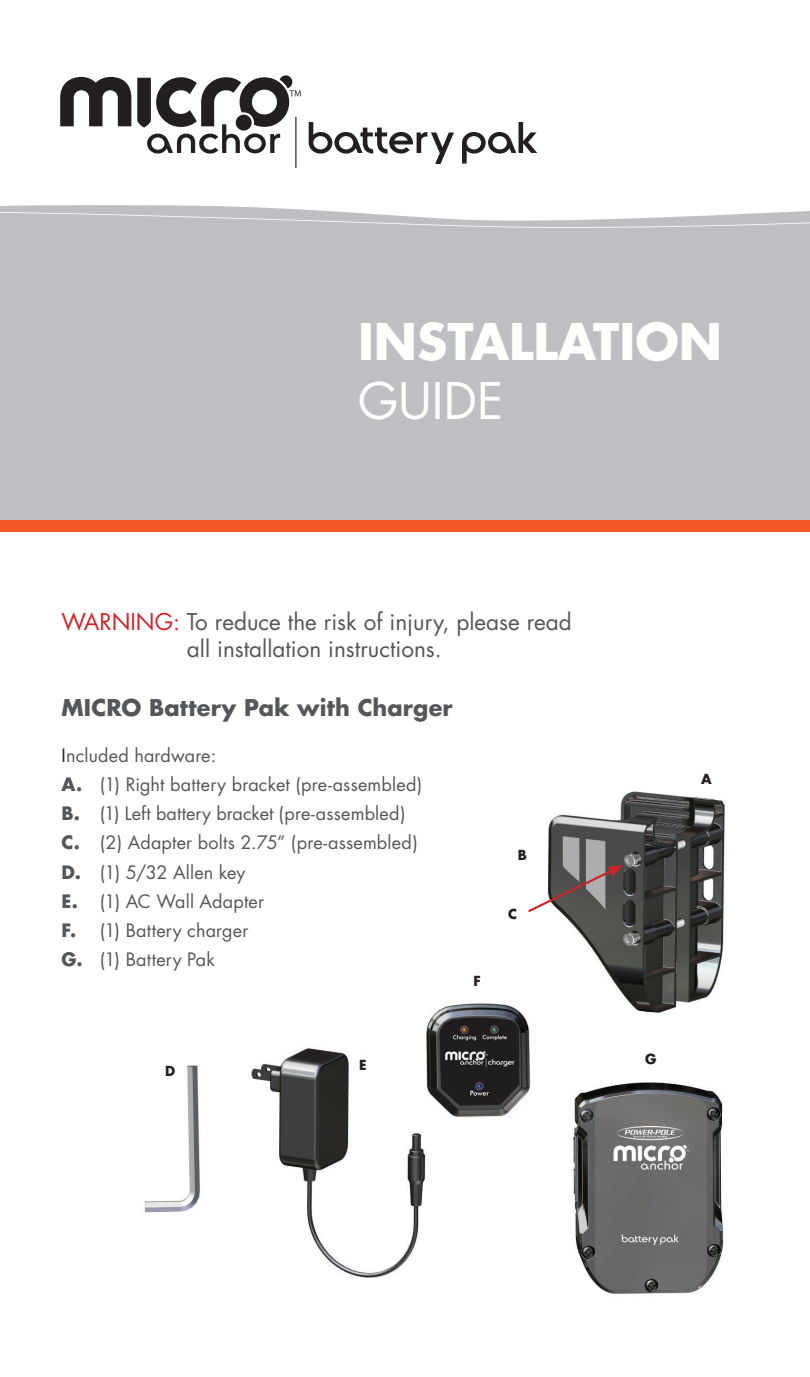
<style>
.page{position:relative;width:810px;height:1377px;background:#fff}
.page>*{position:absolute;margin:0;border:0;box-sizing:border-box;transform-origin:0 0}
.t1{font:700 49.05px "Futura";color:#fff}
.t2{font:49.05px "Futura";color:#fff}
.t3{font:22.5px/27px "Futura";color:#54575a;text-align:center}
.t4{font:700 22.5px "Futura";letter-spacing:.005em;color:#54575a}
.t5{font:18px "Futura";letter-spacing:.01em;color:#54575a}
.t6{font:700 13.5px "Futura";color:#231f20}
.s1{color:#d1232a}
.s2{color:#231f20}
.s3{font-weight:700}
</style>
<div class="page">
<div style="left:0;top:228px;width:810px;height:292px;background:#bebfc2"></div>
<svg style="left:0;top:205px;width:810px;height:23px"></svg>
<div style="left:0;top:520px;width:810px;height:11px;background:#f15929"></div>
<svg style="left:309px;top:122px;width:145px;height:42px"></svg>
<svg style="left:462px;top:122px;width:75px;height:42px"></svg>
<svg style="left:60px;top:77px;width:71px;height:49px"></svg>
<svg style="left:137px;top:75px;width:164px;height:79px"></svg>
<hr style="left:295px;top:117px;width:2px;height:51px;background:#231f20">
<img style="left:573px;top:1082px;width:151px;height:212px">
<img style="left:144px;top:1065px;width:56px;height:148px">
<img style="left:251px;top:1048px;width:175px;height:230px">
<img style="left:548px;top:791px;width:177px;height:222px">
<svg style="left:528px;top:865px;width:95px;height:49px"></svg>
<img style="left:420px;top:1003px;width:111px;height:124px">
<p class="t1" style="left:358px;top:309px;width:366px">INSTALLATION</p>
<p class="t2" style="left:358px;top:369px;width:147px">GUIDE</p>
<p class="t3" style="left:62px;top:608px;width:512px"><span class="s1">WARNING:</span> To reduce the risk of injury, please read all installation instructions.</p>
<p class="t4" style="left:62px;top:693px;width:393px">MICRO Battery Pak with Charger</p>
<p class="t5" style="left:62px;top:744px;width:156px"><span class="s2">I</span>ncluded hardware:</p>
<p class="t5" style="left:62px;top:773px;width:362px"><span class="s3">A.</span> (1) Right battery bracket (pre-assembled)</p>
<p class="t5" style="left:62px;top:802px;width:345px"><span class="s3">B.</span> (1) Left battery bracket (pre-assembled)</p>
<p class="t5" style="left:62px;top:831px;width:358px"><span class="s3">C.</span> (2) Adapter bolts 2.75” (pre-assembled)</p>
<p class="t5" style="left:62px;top:861px;width:185px"><span class="s3">D.</span> (1) 5/32 Allen key</p>
<p class="t5" style="left:62px;top:890px;width:204px"><span class="s3">E.</span> (1) AC Wall Adapter</p>
<p class="t5" style="left:62px;top:919px;width:188px"><span class="s3">F.</span> (1) Battery charger</p>
<p class="t5" style="left:62px;top:948px;width:155px"><span class="s3">G.</span> (1) Battery Pak</p>
<p class="t6" style="left:474px;top:972px;width:9px">F</p>
<p class="t6" style="left:518px;top:846px;width:11px">B</p>
<p class="t6" style="left:508px;top:905px;width:10px">C</p>
<p class="t6" style="left:165px;top:1061px;width:12px">D</p>
<p class="t6" style="left:359px;top:1056px;width:9px">E</p>
<p class="t6" style="left:701px;top:769px;width:12px">A</p>
<p class="t6" style="left:645px;top:1050px;width:13px">G</p>
</div>
